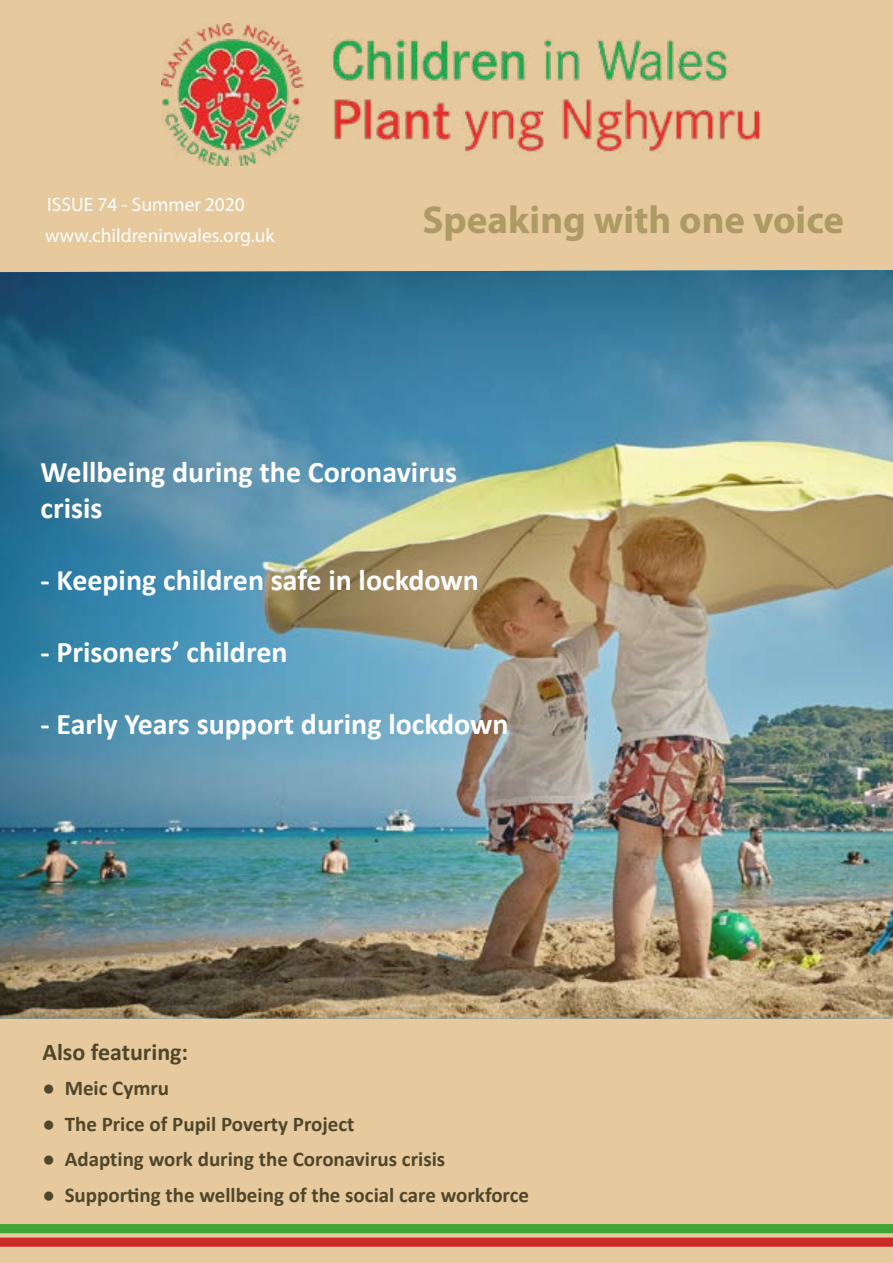
<style>
.page{position:relative;width:893px;height:1263px;background:#e6c99d}
.page>*{position:absolute;margin:0;border:0;box-sizing:border-box;transform-origin:0 0}
.t1{font:700 39px "Myriad Pro";color:#ae9a64}
.t2{font:700 30px/36px "Calibri";color:#fff}
.t3{font:700 24px "Calibri";color:#4f462b}
.t4{font:700 21px "Calibri";color:#4f462b}
.t5{font:19.5px "Myriad Pro";color:#fff}
</style>
<div class="page">
<img style="left:0;top:270px;width:893px;height:748px">
<svg style="left:0;top:1224px;width:893px;height:23px;background:#997b44"></svg>
<img style="left:162px;top:23px;width:597px;height:143px">
<p class="t5" style="left:47px;top:192px;width:199px">ISSUE 74 - Summer 2020</p>
<p class="t5" style="left:45px;top:223px;width:231px">www.childreninwales.org.uk</p>
<h1 class="t1" style="left:422px;top:195px;width:423px">Speaking with one voice</h1>
<h2 class="t2" style="left:40px;top:453px;width:418px">Wellbeing during the Coronavirus crisis</h2>
<h2 class="t2" style="left:40px;top:561px;width:440px">- Keeping children safe in lockdown</h2>
<h2 class="t2" style="left:40px;top:633px;width:249px">- Prisoners’ children</h2>
<h2 class="t2" style="left:40px;top:705px;width:470px">- Early Years support during lockdown</h2>
<p class="t3" style="left:43px;top:1036px;width:147px">Also featuring:</p>
<p class="t4" style="left:43px;top:1075px;width:128px">● Meic Cymru</p>
<p class="t4" style="left:43px;top:1110px;width:314px">● The Price of Pupil Poverty Project</p>
<p class="t4" style="left:43px;top:1146px;width:404px">● Adapting work during the Coronavirus crisis</p>
<p class="t4" style="left:43px;top:1181px;width:488px">● Supporting the wellbeing of the social care workforce</p>
</div>
